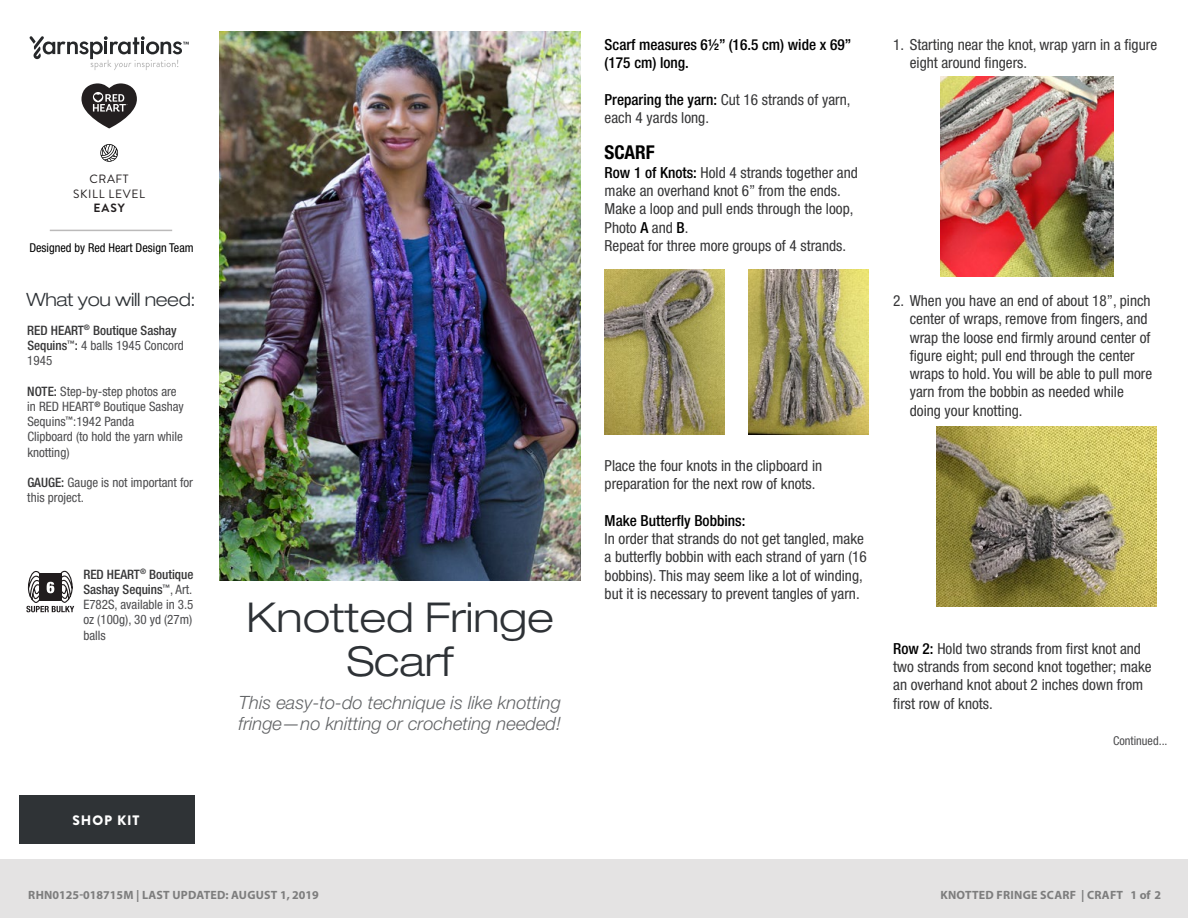
<style>
.page{position:relative;width:1188px;height:918px;background:#fff}
.page>*{position:absolute;margin:0;border:0;box-sizing:border-box;transform-origin:0 0}
.t1{font:300 expanded 41.25px/44.2px "Helvetica Neue LT Std";color:#2e3236;text-align:center}
.t2{font:700 condensed 19.05px "Helvetica Neue LT Std";color:#000}
.t3{font:italic 300 18.3px/21.3px "Helvetica Neue LT Std";color:#626466}
.t4{font:300 expanded 18.3px "Helvetica Neue LT Std";letter-spacing:-.02em;color:#2e3236}
.t5{font:condensed 15.3px/18.3px "Helvetica Neue LT Std";color:#363637}
.t6{font:500 condensed 15.3px/18.3px "Helvetica Neue LT Std";color:#000}
.t7{font:900 13.65px "Brandon Grotesque";letter-spacing:.065em;color:#fff}
.t8{font:condensed 12.9px/15.3px "Helvetica Neue LT Std";color:#4c4c4e;text-align:justify}
.t9{font:500 condensed 12.9px/15.3px "Helvetica Neue LT Std";color:#363637}
.t10{font:condensed 12.15px "Helvetica Neue LT Std";color:#000}
.t11{font:condensed 12.15px "Helvetica Neue LT Std";color:#4c4c4e}
.t12{font:700 12px "Myriad Pro";letter-spacing:.02em;color:#7d7d7d}
.Skill_Level{font:12px "Brandon Grotesque";letter-spacing:.055em;color:#231f20}
.Skill_Level-2{font:700 12px "Brandon Grotesque";color:#231f20}
.t13{font:9.9px "Helvetica LT Std";letter-spacing:.02em;color:#000}
.s1{font-weight:400;color:#4c4c4e}
.s2{font-weight:500;color:#363637}
.s3{font-weight:500;color:#000}
.s4{font-weight:500;font-size:13.8px}
</style>
<div class="page">
<img style="left:940px;top:77px;width:173px;height:199px">
<img style="left:936px;top:426px;width:221px;height:180px">
<img style="left:220px;top:31px;width:360px;height:550px">
<svg style="left:26px;top:570px;width:48px;height:42px"></svg>
<img style="left:605px;top:269px;width:120px;height:165px">
<img style="left:749px;top:269px;width:120px;height:165px">
<div style="left:0;top:860px;width:1188px;height:58px;background:#e4e3e3"></div>
<svg style="left:100px;top:144px;width:18px;height:18px"></svg>
<svg style="left:30px;top:36px;width:159px;height:34px"></svg>
<svg style="left:81px;top:83px;width:56px;height:45px"></svg>
<hr style="left:50px;top:230px;width:122px;height:1px;background:#bbbaba">
<div style="left:19px;top:795px;width:175px;height:48px;background:#2f3336"></div>
<p class="Skill_Level" style="left:90px;top:171px;width:41px">CRAFT</p>
<p class="Skill_Level" style="left:73px;top:185px;width:73px">SKILL LEVEL</p>
<p class="Skill_Level-2" style="left:94px;top:200px;width:33px">EASY</p>
<p class="t10" style="left:29px;top:241px;width:166px">Designed by Red Heart Design Team</p>
<p class="t4" style="left:27px;top:289px;width:170px">What you will need:</p>
<p class="t9" style="left:27px;top:322px;width:158px">RED HEART<sup>®</sup> Boutique Sashay<br>Sequins<sup>™</sup>: <span class="s1">4 balls 1945 Concord<br>1945</span></p>
<p class="t8" style="left:27px;top:383px;width:158px;text-align:left"><span class="s2">NOTE:</span> Step-by-step photos are in RED HEART<sup>®</sup> Boutique Sashay<br>Sequins<sup>™</sup>:1942 Panda<br>Clipboard (to hold the yarn while knotting)</p>
<p class="t8" style="left:27px;top:475px;width:167px"><span class="s2">GAUGE:</span> Gauge is not important for</p>
<p class="t8" style="left:27px;top:490px;width:58px">this project.</p>
<p class="t8" style="left:83px;top:566px;width:112px"><span class="s2">RED HEART</span><sup>®</sup> <span class="s2">Boutique Sashay Sequins</span><sup>™</sup>, Art.<br>E782S, available in 3.5 oz (100g), 30 yd (27m) balls</p>
<p class="t7" style="left:72px;top:810px;width:69px">SHOP KIT</p>
<p class="t1" style="left:246px;top:595px;width:309px">Knotted Fringe<br>Scarf</p>
<p class="t3" style="left:239px;top:692px;width:324px">This easy-to-do technique is like knotting fringe—no knitting or crocheting needed!</p>
<p class="t6" style="left:605px;top:35px;width:248px">Scarf measures 6½” (16.5 cm) wide x 69” (175 cm) long.</p>
<p class="t5" style="left:605px;top:90px;width:247px"><span class="s3">Preparing the yarn:</span> Cut 16 strands of yarn, each 4 yards long.</p>
<p class="t2" style="left:605px;top:141px;width:52px">SCARF</p>
<p class="t5" style="left:605px;top:163px;width:255px"><span class="s3">Row 1 of Knots:</span> Hold 4 strands together and make an overhand knot 6” from the ends.<br>Make a loop and pull ends through the loop, Photo <span class="s3">A</span> and <span class="s3">B</span>.<br>Repeat for three more groups of 4 strands.</p>
<p class="t5" style="left:605px;top:456px;width:219px">Place the four knots in the clipboard in preparation for the next row of knots.</p>
<p class="t5" style="left:605px;top:511px;width:264px"><span class="s3">Make Butterfly Bobbins:<br></span>In order that strands do not get tangled, make a butterfly bobbin with each strand of yarn (16 bobbins). This may seem like a lot of winding, but it is necessary to prevent tangles of yarn.</p>
<p class="t5" style="left:910px;top:35px;width:249px;text-indent:-17px">1. Starting near the knot, wrap yarn in a figure eight around fingers.</p>
<p class="t5" style="left:910px;top:291px;width:244px;text-indent:-17px">2. When you have an end of about 18”, pinch center of wraps, remove from fingers, and wrap the loose end firmly around center of figure eight; pull end through the center wraps to hold. You will be able to pull more yarn from the bobbin as needed while doing your knotting.</p>
<p class="t5" style="left:893px;top:639px;width:260px"><span class="s3">Row 2:</span> Hold two strands from first knot and two strands from second knot together; make an overhand knot about 2 inches down from first row of knots.</p>
<p class="t11" style="left:1113px;top:734px;width:56px">Continued...</p>
<p class="t13" style="left:27px;top:890px;width:98px">©2014 Coats &amp; Clark</p>
<p class="t11" style="left:1104px;top:885px;width:56px">Page <span class="s4">1</span> of <span class="s4">2</span></p>
<p class="t12" style="left:28px;top:887px;width:292px">RHN0125-018715M | LAST UPDATED: AUGUST 1, 2019</p>
<p class="t12" style="left:940px;top:887px;width:222px">KNOTTED FRINGE SCARF | CRAFT 1 of 2</p>
</div>
